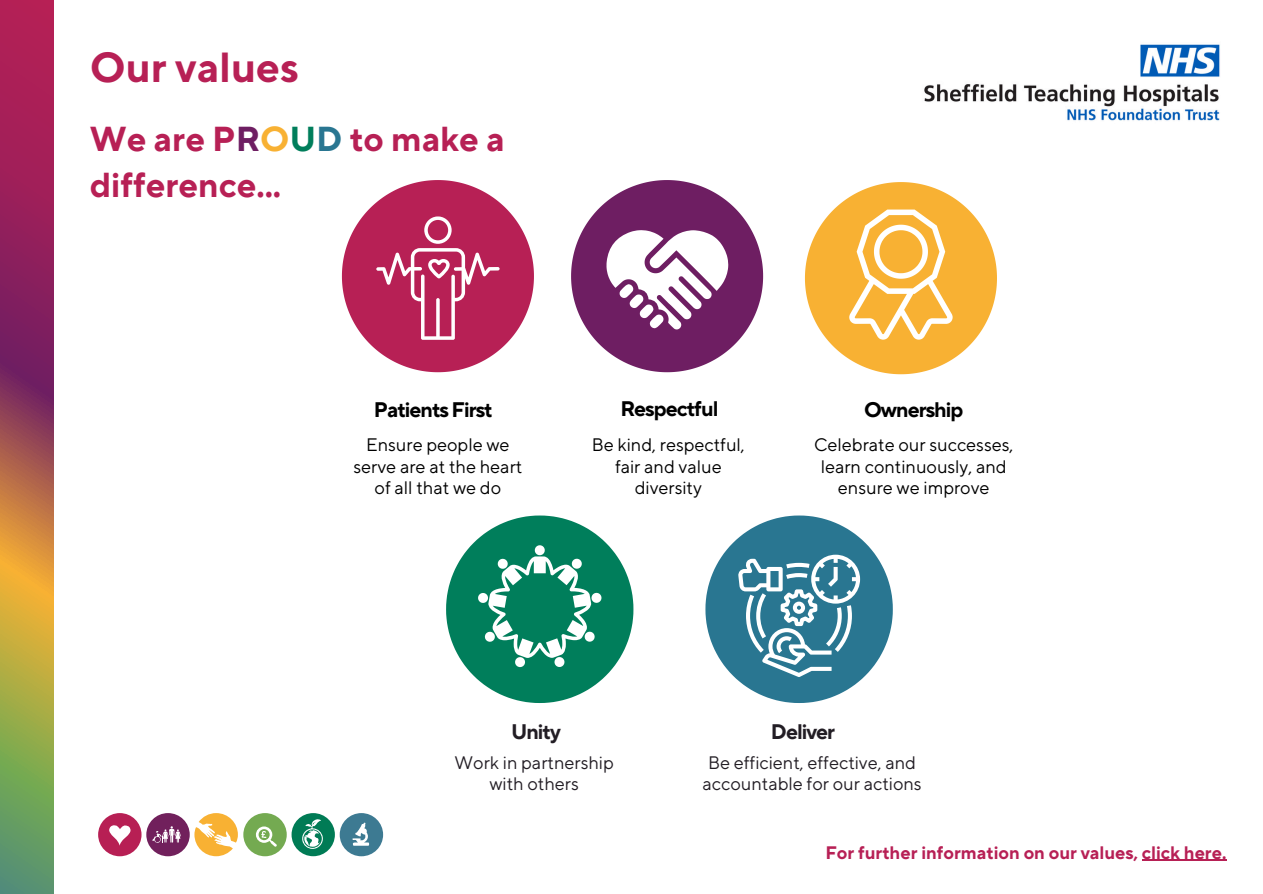
<style>
.page{position:relative;width:1263px;height:894px;background:#fff}
.page>*{position:absolute;margin:0;border:0;box-sizing:border-box;transform-origin:0 0}
.t1{font:700 42px "TT Norms";color:#b72055}
.t2{font:700 34.5px/46.2px "TT Norms Pro";color:#b72055}
.t3{font:700 21px "TT Norms Pro";letter-spacing:-.045em;color:#000}
.t4{font:700 21px "TT Norms Pro";letter-spacing:-.045em;color:#221d24}
.t5{font:18px/21.3px "TT Norms Pro";color:#000;text-align:center}
.t6{font:18px/21.3px "TT Norms Pro";color:#221d24;text-align:center}
.t7{font:700 18px "TT Norms Pro";color:#b72055}
.s1{color:#6e1e62}
.s2{color:#f8b133}
.s3{color:#007e5b}
.s4{color:#297691}
</style>
<div class="page">
<svg style="left:0;top:0;width:54px;height:893px;background:#9e5f52"></svg>
<svg style="left:342px;top:180px;width:192px;height:192px"></svg>
<svg style="left:571px;top:180px;width:192px;height:192px"></svg>
<svg style="left:805px;top:182px;width:192px;height:192px"></svg>
<svg style="left:446px;top:515px;width:187px;height:187px"></svg>
<svg style="left:705px;top:515px;width:188px;height:187px"></svg>
<hr style="left:1142px;top:859px;width:84px;height:1px;background:#b72055">
<div style="left:98px;top:812px;width:44px;height:44px;background:#b71f54;border-radius:50%"></div>
<svg style="left:109px;top:825px;width:22px;height:20px"></svg>
<div style="left:340px;top:812px;width:43px;height:44px;background:#3d7a92;border-radius:50%"></div>
<svg style="left:353px;top:822px;width:16px;height:23px"></svg>
<div style="left:146px;top:812px;width:44px;height:44px;background:#71205c;border-radius:50%"></div>
<svg style="left:152px;top:826px;width:29px;height:16px"></svg>
<div style="left:243px;top:812px;width:44px;height:44px;background:#74aa51;border-radius:50%"></div>
<svg style="left:256px;top:826px;width:21px;height:21px"></svg>
<div style="left:292px;top:812px;width:43px;height:44px;background:#007b55;border-radius:50%"></div>
<svg style="left:302px;top:819px;width:21px;height:29px"></svg>
<svg style="left:194px;top:813px;width:44px;height:43px"></svg>
<img style="left:924px;top:44px;width:296px;height:77px">
<h2 class="t1" style="left:90px;top:42px;width:211px">Our values</h2>
<h1 class="t2" style="left:90px;top:117px;width:416px">We are P<span class="s1">R</span><span class="s2">O</span><span class="s3">U</span><span class="s4">D</span> to make a difference...</h1>
<p class="t3" style="left:374px;top:397px;width:120px">Patients First</p>
<p class="t5" style="left:353px;top:435px;width:170px">Ensure people we serve are at the heart of all that we do</p>
<p class="t3" style="left:620px;top:395px;width:100px">Respectful</p>
<p class="t5" style="left:592px;top:435px;width:155px">Be kind, respectful, fair and value diversity</p>
<p class="t3" style="left:864px;top:397px;width:101px">Ownership</p>
<h3 class="t5" style="left:814px;top:435px;width:201px">Celebrate our successes, learn continuously, and ensure we improve</h3>
<p class="t4" style="left:511px;top:719px;width:51px">Unity</p>
<p class="t4" style="left:771px;top:719px;width:66px">Deliver</p>
<h3 class="t6" style="left:455px;top:752px;width:161px">Work in partnership with others</h3>
<h3 class="t6" style="left:703px;top:752px;width:221px">Be efficient, effective, and accountable for our actions</h3>
<p class="t7" style="left:825px;top:841px;width:402px">For further information on our values, click here.</p>
</div>
